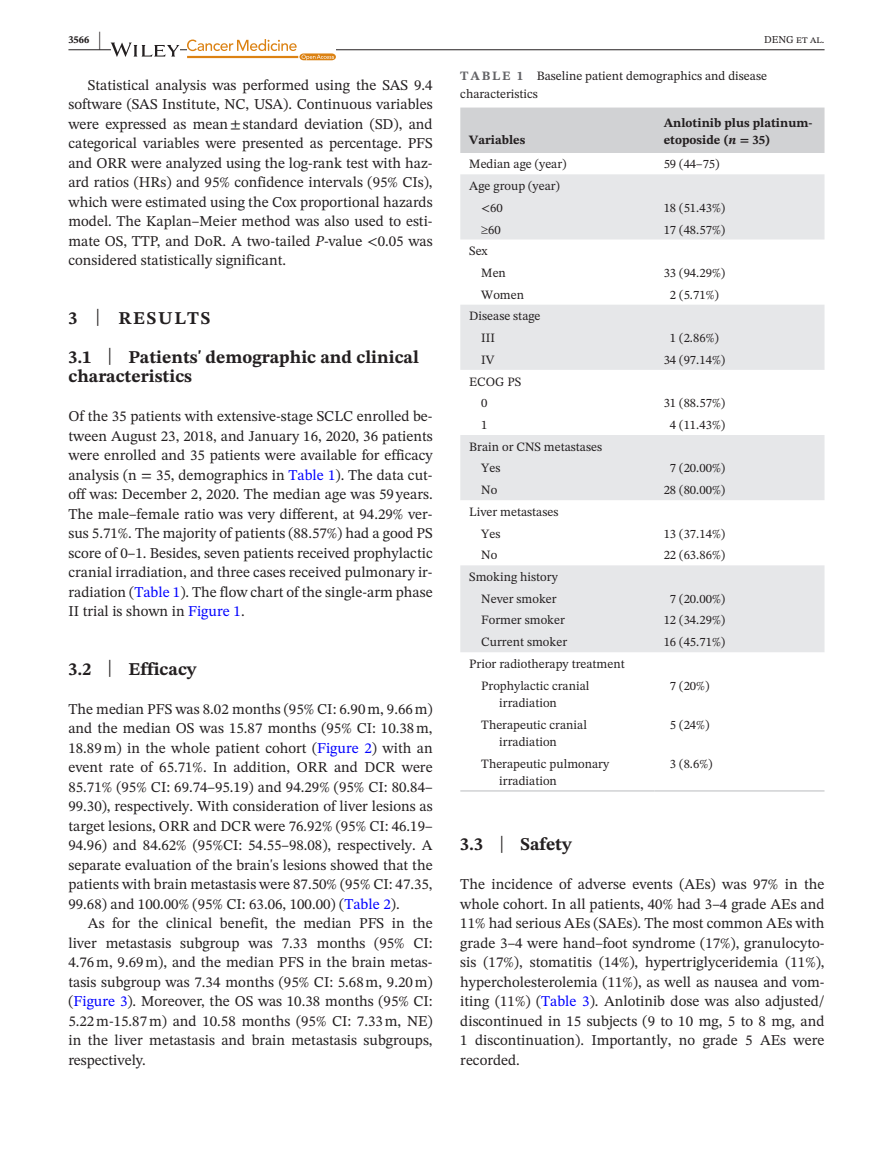
<style>
.page{position:relative;width:893px;height:1174px;background:#fff}
.page>*{position:absolute;margin:0;border:0;box-sizing:border-box;transform-origin:0 0}
.t1{font:700 18px/39px "STIX Two Text";color:#231f20}
.t2{font:15px/19.5px "STIX Two Text";color:#231f20;text-align:justify}
.t3{font:12.75px/21.8px "STIX Two Text";color:#231f20}
.t4{font:700 12.75px/17.2px "STIX Two Text";color:#231f20}
.t5{font:10.5px "STIX Two Text";color:#231f20}
.t6{font:700 10.5px "STIX Two Text";color:#231f20}
.s1{font-size:21px}
.s2{font-style:italic}
.s3{font-weight:700;color:#636366}
.s4{font-family:"STIX"}
.s5{font-weight:400;font-size:23.7px}
.s6{color:#00f}
</style>
<div class="page">
<hr style="left:68px;top:49px;width:756px;height:1px;background:#231f20">
<svg style="left:111px;top:43px;width:68px;height:14px"></svg>
<svg style="left:187px;top:39px;width:149px;height:21px"></svg>
<div style="left:460px;top:108px;width:364px;height:45px;background:#d1d2d4"></div>
<svg style="left:460px;top:174px;width:364px;height:478px;fill:#e6e7e9"></svg>
<hr style="left:460px;top:790px;width:195px;height:1px;background:#d1d2d4">
<hr style="left:655px;top:790px;width:169px;height:1px;background:#d1d2d4">
<p class="t6" style="left:68px;top:32px;width:34px">3566 <span class="s1">|</span></p>
<p class="t5" style="left:764px;top:32px;width:62px">DENG et al.</p>
<p class="t2" style="left:68px;top:75px;width:366px;text-indent:20px">Statistical analysis was performed using the SAS 9.4 software (SAS Institute, NC, USA). Continuous variables were expressed as mean±standard deviation (SD), and categorical variables were presented as percentage. PFS and ORR were analyzed using the log-rank test with haz&shy;ard ratios (HRs) and 95% confidence intervals (95% CIs), which were estimated using the Cox proportional hazards model. The Kaplan–Meier method was also used to esti&shy;mate OS, TTP, and DoR. A two-tailed <span class="s2">P</span>-value &lt;0.05 was considered statistically significant.</p>
<p class="t3" style="left:460px;top:66px;width:308px;line-height:18px"><span class="s3">TABLE 1</span> Baseline patient demographics and disease characteristics</p>
<p class="t4" style="left:469px;top:131px;width:58px">Variables</p>
<p class="t4" style="left:664px;top:114px;width:150px">Anlotinib plus platinum&shy;etoposide (<span class="s2">n</span> <span class="s4">=</span> 35)</p>
<p class="t3" style="left:469px;top:153px;width:99px">Median age (year)</p>
<p class="t3" style="left:664px;top:153px;width:57px">59 (44–75)</p>
<p class="t3" style="left:481px;top:175px;width:80px;text-indent:-12px">Age group (year) &lt;60</p>
<p class="t3" style="left:664px;top:197px;width:63px">18 (51.43%)</p>
<p class="t3" style="left:481px;top:218px;width:21px">≥60</p>
<p class="t3" style="left:664px;top:218px;width:63px">17 (48.57%)</p>
<p class="t3" style="left:481px;top:240px;width:26px;text-indent:-12px">Sex<br>Men</p>
<p class="t3" style="left:664px;top:262px;width:63px">33 (94.29%)</p>
<p class="t1" style="left:68px;top:299px;width:352px">3 <span class="s5">|</span> RESULTS<br>3.1 <span class="s5">|</span> Patients' demographic and clinical</p>
<p class="t1" style="left:68px;top:357px;width:125px">characteristics</p>
<p class="t2" style="left:68px;top:406px;width:366px">Of the 35 patients with extensive-stage SCLC enrolled be&shy;tween August 23, 2018, and January 16, 2020, 36 patients were enrolled and 35 patients were available for efficacy analysis (n = 35, demographics in <span class="s6">Table 1</span>). The data cut&shy;off was: December 2, 2020. The median age was 59 years.<br>The male–female ratio was very different, at 94.29% ver&shy;sus 5.71%. The majority of patients (88.57%) had a good PS score of 0–1. Besides, seven patients received prophylactic cranial irradiation, and three cases received pulmonary ir&shy;radiation (<span class="s6">Table 1</span>). The flow chart of the single-arm phase II trial is shown in <span class="s6">Figure 1</span>.</p>
<p class="t1" style="left:68px;top:650px;width:130px">3.2 <span class="s5">|</span> Efficacy</p>
<p class="t2" style="left:68px;top:699px;width:366px">The median PFS was 8.02 months (95% CI: 6.90m, 9.66m) and the median OS was 15.87 months (95% CI: 10.38m, 18.89m) in the whole patient cohort (<span class="s6">Figure 2</span>) with an event rate of 65.71%. In addition, ORR and DCR were 85.71% (95% CI: 69.74–95.19) and 94.29% (95% CI: 80.84– 99.30), respectively. With consideration of liver lesions as target lesions, ORR and DCR were 76.92% (95% CI: 46.19– 94.96) and 84.62% (95%CI: 54.55–98.08), respectively. A separate evaluation of the brain's lesions showed that the patients with brain metastasis were 87.50% (95% CI: 47.35, 99.68) and 100.00% (95% CI: 63.06, 100.00) (<span class="s6">Table 2</span>).</p>
<p class="t2" style="left:68px;top:913px;width:366px;text-indent:20px">As for the clinical benefit, the median PFS in the liver metastasis subgroup was 7.33 months (95% CI:<br>4.76m, 9.69m), and the median PFS in the brain metas&shy;tasis subgroup was 7.34 months (95% CI: 5.68m, 9.20m) (<span class="s6">Figure 3</span>). Moreover, the OS was 10.38 months (95% CI:<br>5.22m-15.87m) and 10.58 months (95% CI: 7.33m, NE) in the liver metastasis and brain metastasis subgroups, respectively.</p>
<p class="t3" style="left:481px;top:283px;width:44px">Women</p>
<p class="t3" style="left:670px;top:283px;width:50px">2 (5.71%)</p>
<p class="t3" style="left:481px;top:305px;width:61px;text-indent:-12px">Disease stage<br>III</p>
<p class="t3" style="left:670px;top:327px;width:50px">1 (2.86%)</p>
<p class="t3" style="left:481px;top:349px;width:15px">IV</p>
<p class="t3" style="left:664px;top:349px;width:63px">34 (97.14%)</p>
<p class="t3" style="left:481px;top:370px;width:41px;text-indent:-12px">ECOG PS<br>0</p>
<p class="t3" style="left:664px;top:392px;width:63px">31 (88.57%)</p>
<p class="t3" style="left:481px;top:414px;width:8px">1</p>
<p class="t3" style="left:670px;top:414px;width:57px">4 (11.43%)</p>
<p class="t3" style="left:481px;top:435px;width:122px;text-indent:-12px">Brain or CNS metastases<br>Yes</p>
<p class="t3" style="left:670px;top:457px;width:57px">7 (20.00%)</p>
<p class="t3" style="left:481px;top:479px;width:18px">No</p>
<p class="t3" style="left:664px;top:479px;width:63px">28 (80.00%)</p>
<p class="t3" style="left:481px;top:501px;width:79px;text-indent:-12px">Liver metastases<br>Yes</p>
<p class="t3" style="left:664px;top:522px;width:63px">13 (37.14%)</p>
<p class="t3" style="left:481px;top:544px;width:18px">No</p>
<p class="t3" style="left:664px;top:544px;width:63px">22 (63.86%)</p>
<p class="t3" style="left:469px;top:566px;width:90px;text-align:right">Smoking history<br>Never smoker</p>
<p class="t3" style="left:670px;top:587px;width:57px">7 (20.00%)</p>
<p class="t3" style="left:481px;top:609px;width:85px">Former smoker</p>
<p class="t3" style="left:664px;top:609px;width:63px">12 (34.29%)</p>
<p class="t3" style="left:481px;top:631px;width:87px">Current smoker</p>
<p class="t3" style="left:664px;top:631px;width:63px">16 (45.71%)</p>
<p class="t3" style="left:481px;top:653px;width:145px;text-indent:-12px">Prior radiotherapy treatment<br>Prophylactic cranial</p>
<p class="t3" style="left:499px;top:691px;width:59px">irradiation</p>
<p class="t3" style="left:670px;top:674px;width:41px">7 (20%)</p>
<p class="t3" style="left:499px;top:715px;width:89px;line-height:17.2px;text-indent:-18px">Therapeutic cranial irradiation</p>
<p class="t3" style="left:670px;top:713px;width:41px">5 (24%)</p>
<p class="t3" style="left:499px;top:754px;width:111px;line-height:17.2px;text-indent:-18px">Therapeutic pulmonary irradiation</p>
<p class="t3" style="left:670px;top:752px;width:44px">3 (8.6%)</p>
<p class="t1" style="left:460px;top:825px;width:113px">3.3 <span class="s5">|</span> Safety</p>
<p class="t2" style="left:460px;top:874px;width:366px">The incidence of adverse events (AEs) was 97% in the whole cohort. In all patients, 40% had 3–4 grade AEs and 11% had serious AEs (SAEs). The most common AEs with grade 3–4 were hand–foot syndrome (17%), granulocyto&shy;sis (17%), stomatitis (14%), hypertriglyceridemia (11%), hypercholesterolemia (11%), as well as nausea and vom&shy;iting (11%) (<span class="s6">Table 3</span>). Anlotinib dose was also adjusted/ discontinued in 15 subjects (9 to 10 mg, 5 to 8 mg, and 1 discontinuation). Importantly, no grade 5 AEs were recorded.</p>
</div>
